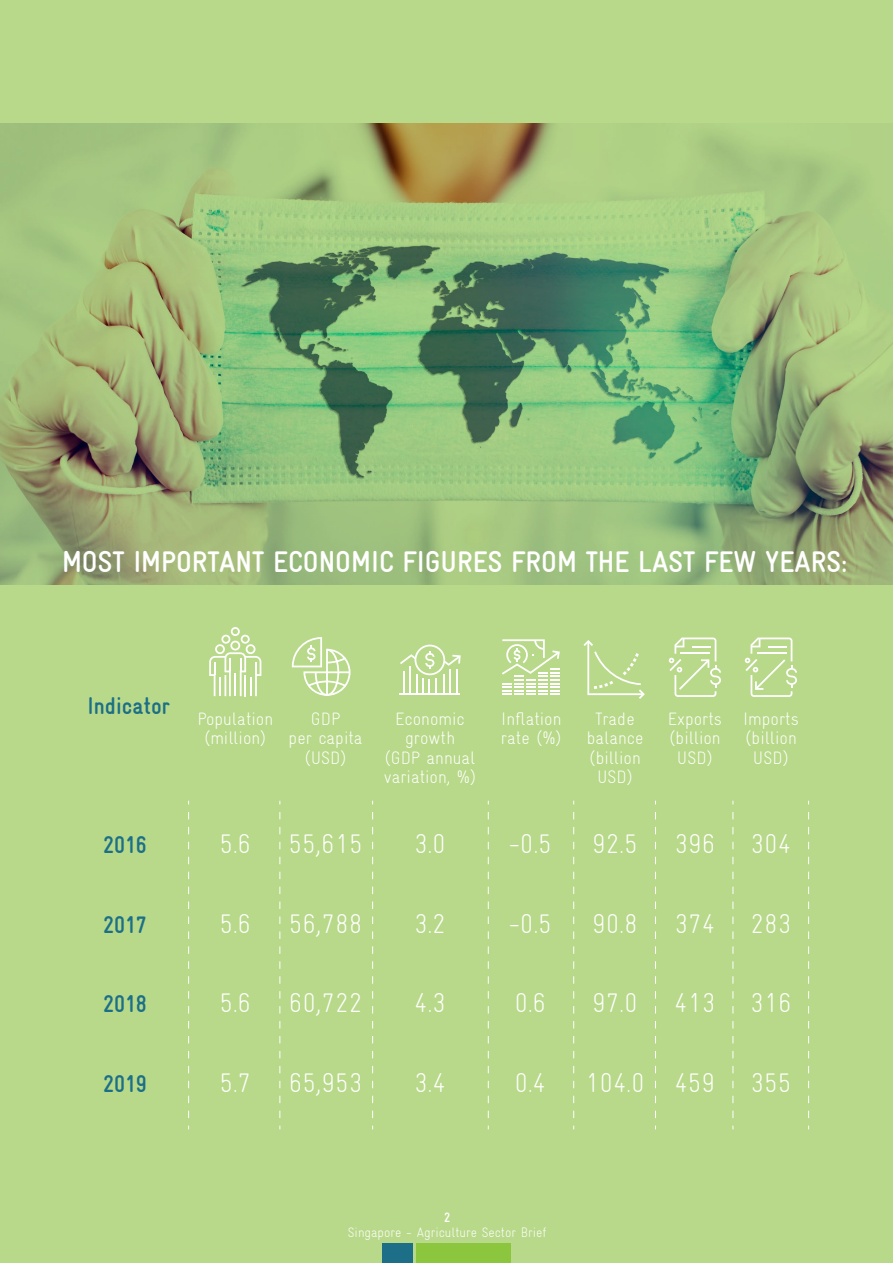
<style>
.page{position:relative;width:893px;height:1263px;background:#b8d989}
.page>*{position:absolute;margin:0;border:0;box-sizing:border-box;transform-origin:0 0}
.t1{font:700 condensed 30px "Gravur";color:#fff}
.t2{font:300 condensed 27px "Gravur";color:#fff}
.t3{font:700 condensed 24px "Gravur";color:#1c6f87}
.t4{font:300 condensed 18px/19.5px "Gravur";color:#fff;text-align:center}
.t5{font:300 condensed 13.5px "Gravur";color:#fff}
.t6{font:700 condensed 13.5px "Gravur";color:#fff}
</style>
<div class="page">
<div style="left:382px;top:1243px;width:30px;height:20px;background:#1c6f87"></div>
<div style="left:416px;top:1243px;width:95px;height:20px;background:#8bc63e"></div>
<svg style="left:209px;top:627px;width:52px;height:69px"></svg>
<svg style="left:583px;top:640px;width:62px;height:59px"></svg>
<svg style="left:292px;top:637px;width:58px;height:59px"></svg>
<hr style="left:399px;top:693px;width:61px;height:2px;background:#fff">
<svg style="left:400px;top:645px;width:61px;height:48px"></svg>
<svg style="left:502px;top:639px;width:58px;height:56px"></svg>
<svg style="left:669px;top:637px;width:52px;height:60px"></svg>
<svg style="left:745px;top:637px;width:52px;height:60px"></svg>
<svg style="left:808px;top:812px;width:1px;height:317px"></svg>
<svg style="left:733px;top:812px;width:1px;height:317px"></svg>
<svg style="left:655px;top:812px;width:1px;height:317px"></svg>
<svg style="left:573px;top:812px;width:1px;height:317px"></svg>
<svg style="left:488px;top:812px;width:1px;height:317px"></svg>
<svg style="left:372px;top:812px;width:1px;height:317px"></svg>
<svg style="left:279px;top:812px;width:1px;height:317px"></svg>
<svg style="left:188px;top:812px;width:1px;height:317px"></svg>
<img style="left:0;top:123px;width:893px;height:461px">
<h1 class="t1" style="left:62px;top:545px;width:787px">MOST IMPORTANT ECONOMIC FIGURES FROM THE LAST FEW YEARS:</h1>
<h3 class="t3" style="left:88px;top:692px;width:84px">Indicator</h3>
<p class="t4" style="left:197px;top:709px;width:77px">Population (million)</p>
<p class="t4" style="left:289px;top:709px;width:75px">GDP<br>per capita (USD)</p>
<p class="t4" style="left:384px;top:709px;width:94px">Economic growth<br>(GDP annual variation, %)</p>
<p class="t4" style="left:501px;top:709px;width:62px;text-align:left">Inflation rate (%)</p>
<p class="t4" style="left:586px;top:709px;width:59px">Trade balance (billion<br>USD)</p>
<p class="t4" style="left:668px;top:709px;width:56px">Exports (billion<br>USD)</p>
<p class="t4" style="left:743px;top:709px;width:57px">Imports (billion<br>USD)</p>
<h3 class="t3" style="left:103px;top:832px;width:45px">2016</h3>
<h2 class="t2" style="left:219px;top:829px;width:33px">5.6</h2>
<h2 class="t2" style="left:288px;top:829px;width:76px">55,615</h2>
<h2 class="t2" style="left:414px;top:829px;width:33px">3.0</h2>
<h2 class="t2" style="left:509px;top:829px;width:45px">-0.5</h2>
<h2 class="t2" style="left:592px;top:829px;width:47px">92.5</h2>
<h2 class="t2" style="left:674px;top:829px;width:42px">396</h2>
<h2 class="t2" style="left:750px;top:829px;width:42px">304</h2>
<h3 class="t3" style="left:103px;top:911px;width:45px">2017</h3>
<h2 class="t2" style="left:219px;top:908px;width:33px">5.6</h2>
<h2 class="t2" style="left:289px;top:908px;width:75px">56,788</h2>
<h2 class="t2" style="left:414px;top:908px;width:33px">3.2</h2>
<h2 class="t2" style="left:509px;top:908px;width:45px">-0.5</h2>
<h2 class="t2" style="left:592px;top:908px;width:47px">90.8</h2>
<h2 class="t2" style="left:674px;top:908px;width:42px">374</h2>
<h2 class="t2" style="left:750px;top:908px;width:42px">283</h2>
<h3 class="t3" style="left:103px;top:991px;width:45px">2018</h3>
<h2 class="t2" style="left:219px;top:988px;width:33px">5.6</h2>
<h2 class="t2" style="left:289px;top:988px;width:75px">60,722</h2>
<h2 class="t2" style="left:414px;top:988px;width:33px">4.3</h2>
<h2 class="t2" style="left:514px;top:988px;width:33px">0.6</h2>
<h2 class="t2" style="left:592px;top:988px;width:47px">97.0</h2>
<h2 class="t2" style="left:674px;top:988px;width:43px">413</h2>
<h2 class="t2" style="left:750px;top:988px;width:43px">316</h2>
<h3 class="t3" style="left:103px;top:1070px;width:45px">2019</h3>
<h2 class="t2" style="left:219px;top:1067px;width:33px">5.7</h2>
<h2 class="t2" style="left:289px;top:1067px;width:75px">65,953</h2>
<h2 class="t2" style="left:414px;top:1067px;width:33px">3.4</h2>
<h2 class="t2" style="left:514px;top:1067px;width:33px">0.4</h2>
<h2 class="t2" style="left:585px;top:1067px;width:61px">104.0</h2>
<h2 class="t2" style="left:674px;top:1067px;width:42px">459</h2>
<h2 class="t2" style="left:750px;top:1067px;width:42px">355</h2>
<p class="t6" style="left:444px;top:1209px;width:8px">2</p>
<p class="t5" style="left:348px;top:1224px;width:200px">Singapore - Agriculture Sector Brief</p>
</div>
